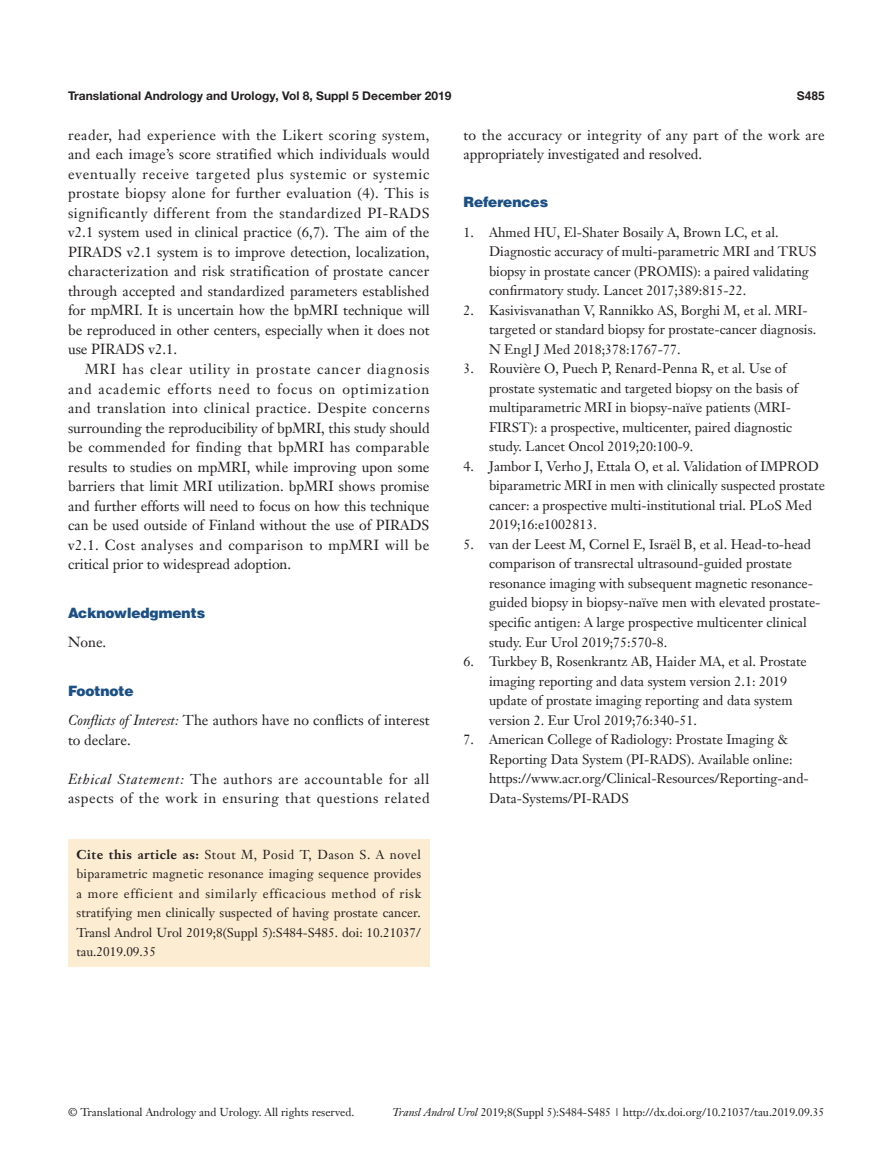
<style>
.page{position:relative;width:893px;height:1170px;background:#fff}
.page>*{position:absolute;margin:0;border:0;box-sizing:border-box;transform-origin:0 0}
.t1{font:14.25px/19.5px "Janson Text LT";color:#231f20;text-align:justify}
.t2{font:14.25px/19.5px "Janson Text LT";letter-spacing:.045em;color:#231f20}
.t3{font:14.25px/19.5px "Janson Text LT";letter-spacing:.025em;color:#231f20}
.一级标题-6_5{font:900 14.25px "Helvetica";color:#1c5085}
.t4{font:13.5px/19.5px "Janson Text LT";color:#231f20}
.Cite{font:12.75px/19.5px "Janson Text LT";color:#231f20;text-align:justify}
.t5{font:700 12px "Helvetica Neue LT Pro";color:#231f20}
.t6{font:700 12px "Helvetica";color:#231f20}
.t7{font:11.25px "Janson Text LT";color:#231f20}
.s1{font-style:italic}
.s2{font-weight:700}
</style>
<div class="page">
<div style="left:68px;top:839px;width:361px;height:127px;background:#fcedd2"></div>
<p class="t5" style="left:68px;top:88px;width:385px">Translational Andrology and Urology, Vol 8, Suppl 5 December 2019</p>
<p class="t6" style="left:797px;top:88px;width:30px">S485</p>
<p class="t1" style="left:68px;top:125px;width:363px">reader, had experience with the Likert scoring system, and each image’s score stratified which individuals would eventually receive targeted plus systemic or systemic prostate biopsy alone for further evaluation (4). This is significantly different from the standardized PI-RADS v2.1 system used in clinical practice (6,7). The aim of the PIRADS v2.1 system is to improve detection, localization, characterization and risk stratification of prostate cancer through accepted and standardized parameters established for mpMRI. It is uncertain how the bpMRI technique will be reproduced in other centers, especially when it does not use PIRADS v2.1.</p>
<p class="t1" style="left:68px;top:359px;width:363px;text-indent:17px">MRI has clear utility in prostate cancer diagnosis and academic efforts need to focus on optimization and translation into clinical practice. Despite concerns surrounding the reproducibility of bpMRI, this study should be commended for finding that bpMRI has comparable results to studies on mpMRI, while improving upon some barriers that limit MRI utilization. bpMRI shows promise and further efforts will need to focus on how this technique can be used outside of Finland without the use of PIRADS v2.1. Cost analyses and comparison to mpMRI will be critical prior to widespread adoption.</p>
<p class="一级标题-6_5" style="left:68px;top:603px;width:139px">Acknowledgments</p>
<p class="t1" style="left:68px;top:632px;width:40px">None.</p>
<p class="一级标题-6_5" style="left:68px;top:681px;width:67px">Footnote</p>
<p class="t1" style="left:68px;top:710px;width:363px"><span class="s1">Conflicts of Interest:</span> The authors have no conflicts of interest to declare.</p>
<p class="t2" style="left:68px;top:768px;width:363px"><span class="s1">Ethical Statement:</span> The authors are accountable for all aspects of the work in ensuring that questions related</p>
<p class="Cite" style="left:77px;top:844px;width:346px"><span class="s2">Cite this article as:</span> Stout M, Posid T, Dason S. A novel biparametric magnetic resonance imaging sequence provides a more efficient and similarly efficacious method of risk stratifying men clinically suspected of having prostate cancer.<br>Transl Androl Urol 2019;8(Suppl 5):S484-S485. doi: 10.21037/ tau.2019.09.35</p>
<p class="t3" style="left:463px;top:125px;width:363px">to the accuracy or integrity of any part of the work are appropriately investigated and resolved.</p>
<p class="一级标题-6_5" style="left:463px;top:193px;width:86px">References</p>
<p class="t4" style="left:489px;top:222px;width:329px;text-indent:-26px">1. Ahmed HU, El-Shater Bosaily A, Brown LC, et al.<br>Diagnostic accuracy of multi-parametric MRI and TRUS biopsy in prostate cancer (PROMIS): a paired validating confirmatory study. Lancet 2017;389:815-22.</p>
<p class="t4" style="left:489px;top:300px;width:329px;text-indent:-26px">2. Kasivisvanathan V, Rannikko AS, Borghi M, et al. MRI&shy;targeted or standard biopsy for prostate-cancer diagnosis.<br>N Engl J Med 2018;378:1767-77.</p>
<p class="t4" style="left:489px;top:359px;width:310px;text-indent:-26px">3. Rouvière O, Puech P, Renard-Penna R, et al. Use of prostate systematic and targeted biopsy on the basis of multiparametric MRI in biopsy-naïve patients (MRI-FIRST): a prospective, multicenter, paired diagnostic study. Lancet Oncol 2019;20:100-9.</p>
<p class="t4" style="left:489px;top:456px;width:337px;text-indent:-26px">4. Jambor I, Verho J, Ettala O, et al. Validation of IMPROD biparametric MRI in men with clinically suspected prostate cancer: a prospective multi-institutional trial. PLoS Med 2019;16:e1002813.</p>
<p class="t4" style="left:489px;top:534px;width:333px;text-indent:-26px">5. van der Leest M, Cornel E, Israël B, et al. Head-to-head comparison of transrectal ultrasound-guided prostate resonance imaging with subsequent magnetic resonance&shy;guided biopsy in biopsy-naïve men with elevated prostate&shy;specific antigen: A large prospective multicenter clinical study. Eur Urol 2019;75:570-8.</p>
<p class="t4" style="left:489px;top:651px;width:319px;text-indent:-26px">6. Turkbey B, Rosenkrantz AB, Haider MA, et al. Prostate imaging reporting and data system version 2.1: 2019 update of prostate imaging reporting and data system version 2. Eur Urol 2019;76:340-51.</p>
<p class="t4" style="left:489px;top:729px;width:321px;text-indent:-26px">7. American College of Radiology: Prostate Imaging &amp; Reporting Data System (PI-RADS). Available online: https://www.acr.org/Clinical-Resources/Reporting-and-Data-Systems/PI-RADS</p>
<p class="t7" style="left:68px;top:1104px;width:288px">© Translational Andrology and Urology. All rights reserved.</p>
<p class="t7" style="left:393px;top:1104px;width:433px"><span class="s1">Transl Androl Urol</span> 2019;8(Suppl 5):S484-S485 | http://dx.doi.org/10.21037/tau.2019.09.35</p>
</div>
